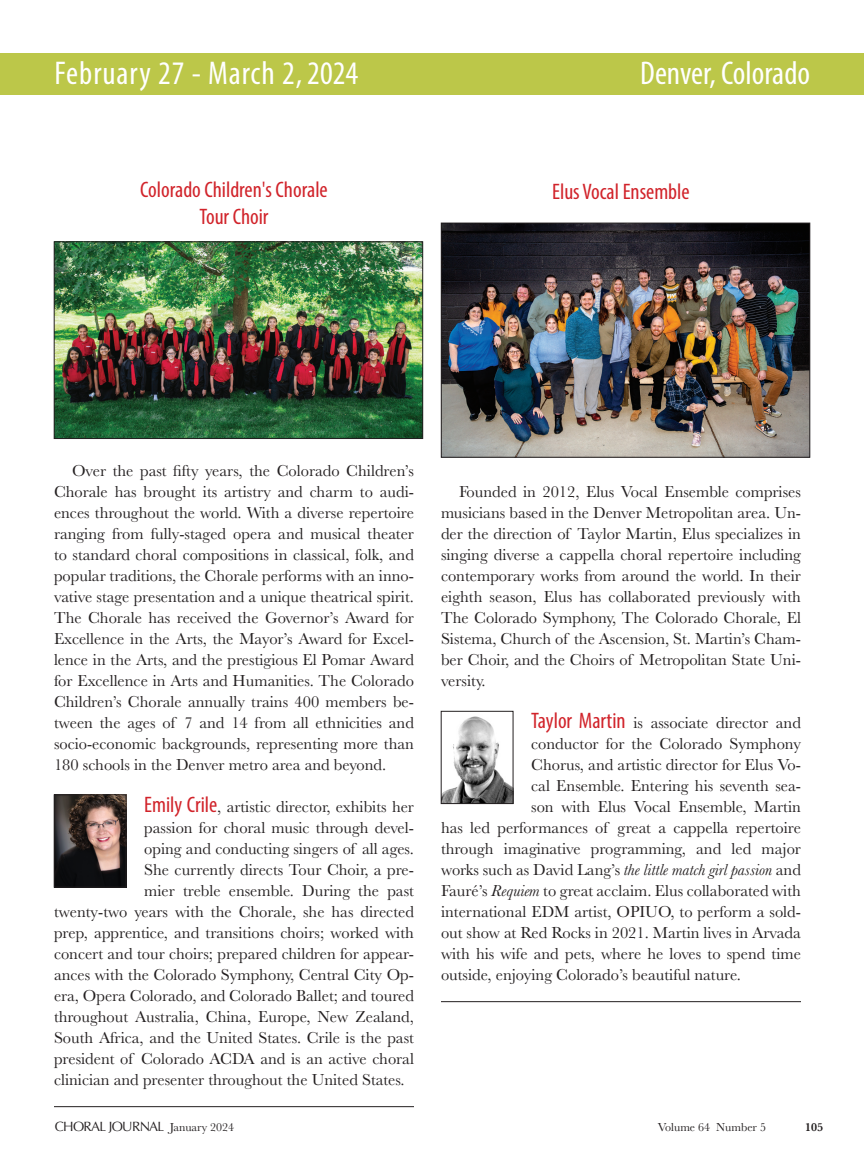
<style>
.page{position:relative;width:864px;height:1161px;background:#fff}
.page>*{position:absolute;margin:0;border:0;box-sizing:border-box;transform-origin:0 0}
.t1{font:condensed 33px "Myriad Pro";letter-spacing:.03em;color:#fff}
.t2{font:condensed 33px "Myriad Pro";color:#fff}
.Conference_Title{font:condensed 22.5px "Myriad Pro";color:#d1232a}
.Body_article_new{font:16.5px/21px "Baskerville";color:#231f20;text-align:justify}
.t3{font:13.5px "Optima";letter-spacing:-.05em;color:#231f20}
.t4{font:12px "Baskerville";color:#231f20}
.t5{font:600 12px "Baskerville";color:#231f20}
.s1{font-family:"Myriad Pro";font-stretch:condensed;font-size:22.5px;color:#d1232a}
.s2{font-style:italic}
.s3{font-family:"Baskerville";font-size:12px}
</style>
<div class="page">
<hr style="left:54px;top:1106px;width:360px;height:1px;background:#231f20">
<div style="left:0;top:53px;width:864px;height:42px;background:#bcc749"></div>
<hr style="left:441px;top:1001px;width:360px;height:1px;background:#231f20">
<img style="left:56px;top:244px;width:365px;height:193px">
<div style="left:54px;top:242px;width:369px;height:197px;border:1px solid #231f20"></div>
<img style="left:56px;top:797px;width:68px;height:88px">
<div style="left:54px;top:795px;width:72px;height:92px;border:1px solid #231f20"></div>
<img style="left:443px;top:225px;width:365px;height:230px">
<div style="left:441px;top:223px;width:369px;height:234px;border:1px solid #231f20"></div>
<img style="left:443px;top:716px;width:68px;height:86px">
<div style="left:441px;top:711px;width:72px;height:93px;border:1px solid #231f20"></div>
<h1 class="t1" style="left:55px;top:53px;width:305px">February 27 - March 2, 2024</h1>
<h1 class="t2" style="left:640px;top:53px;width:172px">Denver, Colorado</h1>
<p class="Conference_Title" style="left:140px;top:176px;width:189px">Colorado Children's Chorale</p>
<p class="Conference_Title" style="left:199px;top:203px;width:71px">Tour Choir</p>
<p class="Conference_Title" style="left:552px;top:178px;width:139px">Elus Vocal Ensemble</p>
<p class="Body_article_new" style="left:54px;top:461px;width:362px;text-indent:18px">Over the past fifty years, the Colorado Children’s Chorale has brought its artistry and charm to audi&shy;ences throughout the world. With a diverse repertoire ranging from fully-staged opera and musical theater to standard choral compositions in classical, folk, and popular traditions, the Chorale performs with an inno&shy;vative stage presentation and a unique theatrical spirit.<br>The Chorale has received the Governor’s Award for Excellence in the Arts, the Mayor’s Award for Excel&shy;lence in the Arts, and the prestigious El Pomar Award for Excellence in Arts and Humanities. The Colorado Children’s Chorale annually trains 400 members be&shy;tween the ages of 7 and 14 from all ethnicities and socio-economic backgrounds, representing more than 180 schools in the Denver metro area and beyond.</p>
<p class="Body_article_new" style="left:144px;top:797px;width:271px"><span class="s1">Emily Crile</span>, artistic director, exhibits her</p>
<p class="Body_article_new" style="left:144px;top:818px;width:271px">passion for choral music through devel-</p>
<p class="Body_article_new" style="left:144px;top:839px;width:271px">oping and conducting singers of all ages.</p>
<p class="Body_article_new" style="left:144px;top:860px;width:271px">She currently directs Tour Choir, a pre-</p>
<p class="Body_article_new" style="left:144px;top:881px;width:271px">mier treble ensemble. During the past</p>
<p class="Body_article_new" style="left:54px;top:902px;width:362px">twenty-two years with the Chorale, she has directed</p>
<p class="Body_article_new" style="left:54px;top:923px;width:362px">prep, apprentice, and transitions choirs; worked with</p>
<p class="Body_article_new" style="left:54px;top:944px;width:362px">concert and tour choirs; prepared children for appear-</p>
<p class="Body_article_new" style="left:54px;top:965px;width:362px">ances with the Colorado Symphony, Central City Op-</p>
<p class="Body_article_new" style="left:54px;top:986px;width:362px">era, Opera Colorado, and Colorado Ballet; and toured</p>
<p class="Body_article_new" style="left:54px;top:1007px;width:362px">throughout Australia, China, Europe, New Zealand,</p>
<p class="Body_article_new" style="left:54px;top:1028px;width:362px">South Africa, and the United States. Crile is the past</p>
<p class="Body_article_new" style="left:54px;top:1049px;width:362px">president of Colorado ACDA and is an active choral</p>
<p class="Body_article_new" style="left:54px;top:1070px;width:352px">clinician and presenter throughout the United States.</p>
<p class="Body_article_new" style="left:441px;top:482px;width:362px;text-indent:18px">Founded in 2012, Elus Vocal Ensemble comprises musicians based in the Denver Metropolitan area. Un&shy;der the direction of Taylor Martin, Elus specializes in singing diverse a cappella choral repertoire including contemporary works from around the world. In their eighth season, Elus has collaborated previously with The Colorado Symphony, The Colorado Chorale, El Sistema, Church of the Ascension, St. Martin’s Cham&shy;ber Choir, and the Choirs of Metropolitan State Uni&shy;versity.</p>
<p class="Body_article_new" style="left:531px;top:713px;width:271px"><span class="s1">Taylor Martin</span> is associate director and</p>
<p class="Body_article_new" style="left:531px;top:734px;width:271px">conductor for the Colorado Symphony</p>
<p class="Body_article_new" style="left:531px;top:755px;width:271px">Chorus, and artistic director for Elus Vo-</p>
<p class="Body_article_new" style="left:531px;top:776px;width:271px">cal Ensemble. Entering his seventh sea-</p>
<p class="Body_article_new" style="left:531px;top:797px;width:271px">son with Elus Vocal Ensemble, Martin</p>
<p class="Body_article_new" style="left:441px;top:818px;width:362px">has led performances of great a cappella repertoire</p>
<p class="Body_article_new" style="left:441px;top:839px;width:362px">through imaginative programming, and led major</p>
<p class="Body_article_new" style="left:441px;top:860px;width:361px">works such as David Lang’s <span class="s2">the little match girl passion</span> and</p>
<p class="Body_article_new" style="left:441px;top:881px;width:362px">Fauré’s <span class="s2">Requiem</span> to great acclaim. Elus collaborated with</p>
<p class="Body_article_new" style="left:441px;top:902px;width:362px">international EDM artist, OPIUO, to perform a sold-</p>
<p class="Body_article_new" style="left:441px;top:923px;width:361px">out show at Red Rocks in 2021. Martin lives in Arvada</p>
<p class="Body_article_new" style="left:441px;top:944px;width:362px">with his wife and pets, where he loves to spend time</p>
<p class="Body_article_new" style="left:441px;top:965px;width:301px">outside, enjoying Colorado’s beautiful nature.</p>
<p class="t3" style="left:55px;top:1119px;width:181px">CHORAL JOURNAL <span class="s3">January 2024</span></p>
<p class="t4" style="left:658px;top:1120px;width:110px">Volume 64 Number 5</p>
<p class="t5" style="left:805px;top:1119px;width:19px">105</p>
</div>
